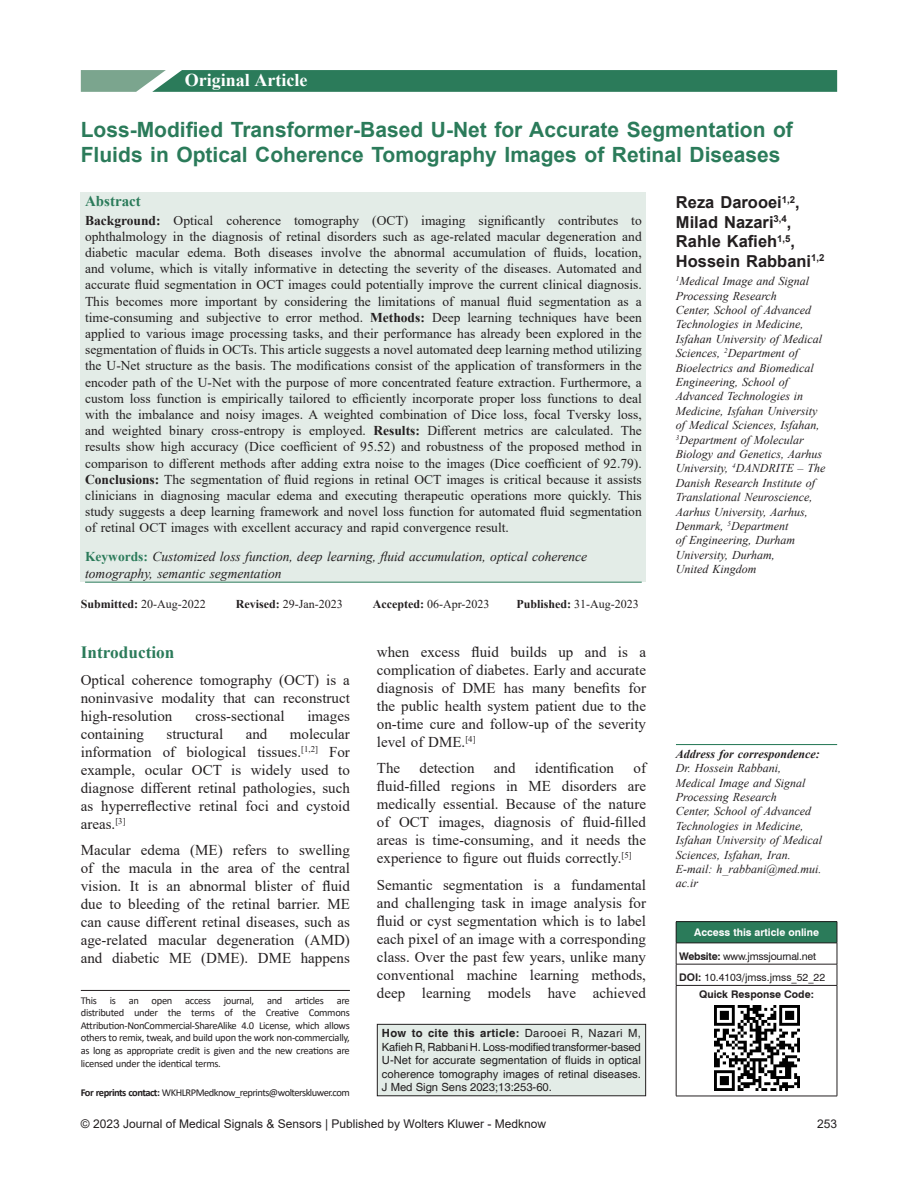
<style>
.page{position:relative;width:918px;height:1188px;background:#fff}
.page>*{position:absolute;margin:0;border:0;box-sizing:border-box;transform-origin:0 0}
.AT{font:700 21px/25.2px "Arial";color:#2b7b5a}
.AH{font:700 18px "Times New Roman";color:#fff}
.t1{font:700 17.25px "Times New Roman";color:#2b7b5a}
.AU{font:700 16.5px/19.5px "Arial";color:#231f20}
.TX{font:15px/18px "Times New Roman";color:#231f20;text-align:justify}
.ABSH{font:700 15px "Times New Roman";color:#2b7b5a}
.ABS{font:13.5px/16.2px "Times New Roman";color:#231f20;text-align:justify}
.KWD{font:italic 13.5px/16.2px "Times New Roman";color:#231f20}
.AFF{font:italic 12px/14.4px "Times New Roman";color:#231f20}
.ADD{font:italic 12px/14.4px "Times New Roman";color:#231f20}
.HIS{font:12px "Times New Roman";color:#231f20}
.t2{font:12px "Arial";color:#231f20}
.HTC{font:11.25px/13.5px "Helvetica";color:#231f20;text-align:justify}
.TX-2{font:10.5px/12.6px "Calibri";letter-spacing:-.04em;color:#231f20;text-align:justify}
.Website{font:10.5px "Swiss 721 BT";letter-spacing:-.02em;color:#231f20}
.DOI{font:10.5px "Swiss 721 BT";color:#231f20}
.ATAO{font:700 10.5px "Swiss 721 BT";color:#fff}
.QRC{font:700 10.5px "Swiss 721 BT";color:#231f20}
.s1{font-weight:700}
.s2{font-weight:700;font-style:normal;color:#2b7b5a}
</style>
<div class="page">
<hr style="left:676px;top:744px;width:161px;height:1px;background:#2b7b5a">
<div style="left:81px;top:192px;width:565px;height:390px;background:#e3ece7"></div>
<hr style="left:85px;top:582px;width:557px;height:1px;background:#2b7b5a">
<svg style="left:81px;top:70px;width:756px;height:22px;background:#388263"></svg>
<div style="left:377px;top:1024px;width:269px;height:72px;background:#e3ece7"></div>
<div style="left:377px;top:1024px;width:269px;height:72px;border:1px solid #231f20"></div>
<div style="left:676px;top:922px;width:161px;height:21px;background:#2b7b5a"></div>
<hr style="left:676px;top:943px;width:161px;height:1px;background:#231f20">
<hr style="left:676px;top:964px;width:161px;height:1px;background:#231f20">
<hr style="left:676px;top:985px;width:161px;height:1px;background:#231f20">
<hr style="left:676px;top:921px;width:161px;height:1px;background:#231f20">
<svg style="left:676px;top:922px;width:1px;height:63px"></svg>
<svg style="left:837px;top:922px;width:1px;height:63px"></svg>
<hr style="left:676px;top:986px;width:1px;height:110px;background:#231f20">
<hr style="left:837px;top:986px;width:1px;height:110px;background:#231f20">
<hr style="left:676px;top:1096px;width:161px;height:1px;background:#231f20">
<img style="left:714px;top:1005px;width:85px;height:85px">
<hr style="left:81px;top:990px;width:269px;height:1px;background:#231f20">
<p class="AH" style="left:185px;top:67px;width:124px">Original Article</p>
<p class="AT" style="left:81px;top:117px;width:714px">Loss‑Modified Transformer‑Based U‑Net for Accurate Segmentation of<br>Fluids in Optical Coherence Tomography Images of Retinal Diseases</p>
<p class="ABSH" style="left:85px;top:190px;width:57px">Abstract</p>
<p class="ABS" style="left:85px;top:212px;width:558px"><span class="s1">Background:</span> Optical coherence tomography (OCT) imaging significantly contributes to ophthalmology in the diagnosis of retinal disorders such as age‑related macular degeneration and diabetic macular edema. Both diseases involve the abnormal accumulation of fluids, location, and volume, which is vitally informative in detecting the severity of the diseases. Automated and accurate fluid segmentation in OCT images could potentially improve the current clinical diagnosis.<br>This becomes more important by considering the limitations of manual fluid segmentation as a time‑consuming and subjective to error method. <span class="s1">Methods:</span> Deep learning techniques have been applied to various image processing tasks, and their performance has already been explored in the segmentation of fluids in OCTs. This article suggests a novel automated deep learning method utilizing the U‑Net structure as the basis. The modifications consist of the application of transformers in the encoder path of the U‑Net with the purpose of more concentrated feature extraction. Furthermore, a custom loss function is empirically tailored to efficiently incorporate proper loss functions to deal with the imbalance and noisy images. A weighted combination of Dice loss, focal Tversky loss, and weighted binary cross‑entropy is employed. <span class="s1">Results:</span> Different metrics are calculated. The results show high accuracy (Dice coefficient of 95.52) and robustness of the proposed method in comparison to different methods after adding extra noise to the images (Dice coefficient of 92.79).<br><span class="s1">Conclusions:</span> The segmentation of fluid regions in retinal OCT images is critical because it assists clinicians in diagnosing macular edema and executing therapeutic operations more quickly. This study suggests a deep learning framework and novel loss function for automated fluid segmentation of retinal OCT images with excellent accuracy and rapid convergence result.</p>
<p class="KWD" style="left:85px;top:548px;width:504px"><span class="s2">Keywords:</span> Customized loss function, deep learning, fluid accumulation, optical coherence tomography, semantic segmentation</p>
<p class="HIS" style="left:81px;top:595px;width:126px"><span class="s1">Submitted:</span> 20‑Aug‑2022</p>
<p class="HIS" style="left:236px;top:595px;width:108px"><span class="s1">Revised:</span> 29‑Jan‑2023</p>
<p class="HIS" style="left:373px;top:595px;width:118px"><span class="s1">Accepted:</span> 06-Apr-2023</p>
<p class="HIS" style="left:517px;top:595px;width:124px"><span class="s1">Published:</span> 31-Aug-2023</p>
<h1 class="t1" style="left:81px;top:640px;width:95px">Introduction</h1>
<p class="TX" style="left:81px;top:670px;width:271px">Optical coherence tomography (OCT) is a noninvasive modality that can reconstruct high‑resolution</p>
<p class="TX" style="left:195px;top:706px;width:91px">cross‑sectional</p>
<p class="TX" style="left:307px;top:706px;width:44px">images</p>
<p class="TX" style="left:81px;top:724px;width:271px;text-indent:209px">molecular information of biological tissues.<sup>[1,2]</sup> For example, ocular OCT is widely used to diagnose different retinal pathologies, such as hyperreflective retinal foci and cystoid areas.<sup>[3]</sup></p>
<p class="TX" style="left:81px;top:841px;width:271px">Macular edema (ME) refers to swelling of the macula in the area of the central vision. It is an abnormal blister of fluid due to bleeding of the retinal barrier. ME can cause different retinal diseases, such as age‑related macular degeneration (AMD) and diabetic ME (DME). DME happens</p>
<p class="TX" style="left:81px;top:724px;width:65px">containing</p>
<p class="TX" style="left:167px;top:724px;width:58px">structural</p>
<p class="TX" style="left:246px;top:724px;width:23px">and</p>
<p class="TX-2" style="left:81px;top:994px;width:271px">This is an open access journal, and articles are distributed under the terms of the Creative Commons Attribution‑NonCommercial‑ShareAlike 4.0 License, which allows others to remix, tweak, and build upon the work non‑commercially, as long as appropriate credit is given and the new creations are licensed under the identical terms.</p>
<p class="TX-2" style="left:81px;top:1086px;width:270px"><span class="s1">For reprints contact:</span> WKHLRPMedknow_reprints@wolterskluwer.com</p>
<p class="TX" style="left:377px;top:642px;width:271px">when excess fluid builds up and is a complication of diabetes. Early and accurate diagnosis of DME has many benefits for the public health system patient due to the on‑time cure and follow‑up of the severity level of DME.<sup>[4]</sup></p>
<p class="TX" style="left:377px;top:759px;width:25px">The</p>
<p class="TX" style="left:420px;top:759px;width:56px">detection</p>
<p class="TX" style="left:494px;top:759px;width:23px">and</p>
<p class="TX" style="left:535px;top:759px;width:81px">identification</p>
<p class="TX" style="left:377px;top:759px;width:271px;text-indent:257px">of fluid‑filled regions in ME disorders are medically essential. Because of the nature of OCT images, diagnosis of fluid‑filled areas is time‑consuming, and it needs the experience to figure out fluids correctly.<sup>[5]</sup></p>
<p class="TX" style="left:377px;top:875px;width:271px">Semantic segmentation is a fundamental and challenging task in image analysis for fluid or cyst segmentation which is to label each pixel of an image with a corresponding class. Over the past few years, unlike many conventional machine learning methods, deep learning models have achieved</p>
<p class="HTC" style="left:382px;top:1027px;width:261px"><span class="s1">How to cite this article:</span> Darooei R, Nazari M, Kafieh R, Rabbani H. Loss‑modified transformer‑based U‑Net for accurate segmentation of fluids in optical coherence tomography images of retinal diseases.<br>J Med Sign Sens 2023;13:253-60.</p>
<p class="AU" style="left:676px;top:193px;width:150px">Reza Darooei<sup>1,2</sup>,<br>Milad Nazari<sup>3,4</sup>,<br>Rahle Kafieh<sup>1,5</sup>,<br>Hossein Rabbani<sup>1,2</sup></p>
<p class="AFF" style="left:676px;top:274px;width:151px"><sup>1</sup>Medical Image and Signal<br>Processing Research<br>Center, School of Advanced<br>Technologies in Medicine,<br>Isfahan University of Medical<br>Sciences, <sup>2</sup>Department of<br>Bioelectrics and Biomedical<br>Engineering, School of<br>Advanced Technologies in<br>Medicine, Isfahan University of Medical Sciences, Isfahan,<br><sup>3</sup>Department of Molecular<br>Biology and Genetics, Aarhus<br>University, <sup>4</sup>DANDRITE – The<br>Danish Research Institute of<br>Translational Neuroscience,<br>Aarhus University, Aarhus,<br>Denmark, <sup>5</sup>Department<br>of Engineering, Durham<br>University, Durham,<br>United Kingdom</p>
<p class="ADD" style="left:676px;top:746px;width:148px"><span class="s1">Address for correspondence:<br></span>Dr. Hossein Rabbani,<br>Medical Image and Signal<br>Processing Research<br>Center, School of Advanced<br>Technologies in Medicine,<br>Isfahan University of Medical<br>Sciences, Isfahan, Iran.<br>E‑mail: h_rabbani@med.mui. ac.ir</p>
<p class="ATAO" style="left:694px;top:925px;width:126px">Access this article online</p>
<p class="Website" style="left:679px;top:949px;width:138px"><span class="s1">Website:</span> www.jmssjournal.net</p>
<p class="DOI" style="left:679px;top:971px;width:147px"><span class="s1">DOI:</span> 10.4103/jmss.jmss_52_22</p>
<p class="QRC" style="left:699px;top:987px;width:116px">Quick Response Code:</p>
<p class="t2" style="left:81px;top:1116px;width:467px">© 2023 Journal of Medical Signals &amp; Sensors | Published by Wolters Kluwer - Medknow</p>
<p class="t2" style="left:817px;top:1116px;width:22px">253</p>
</div>
